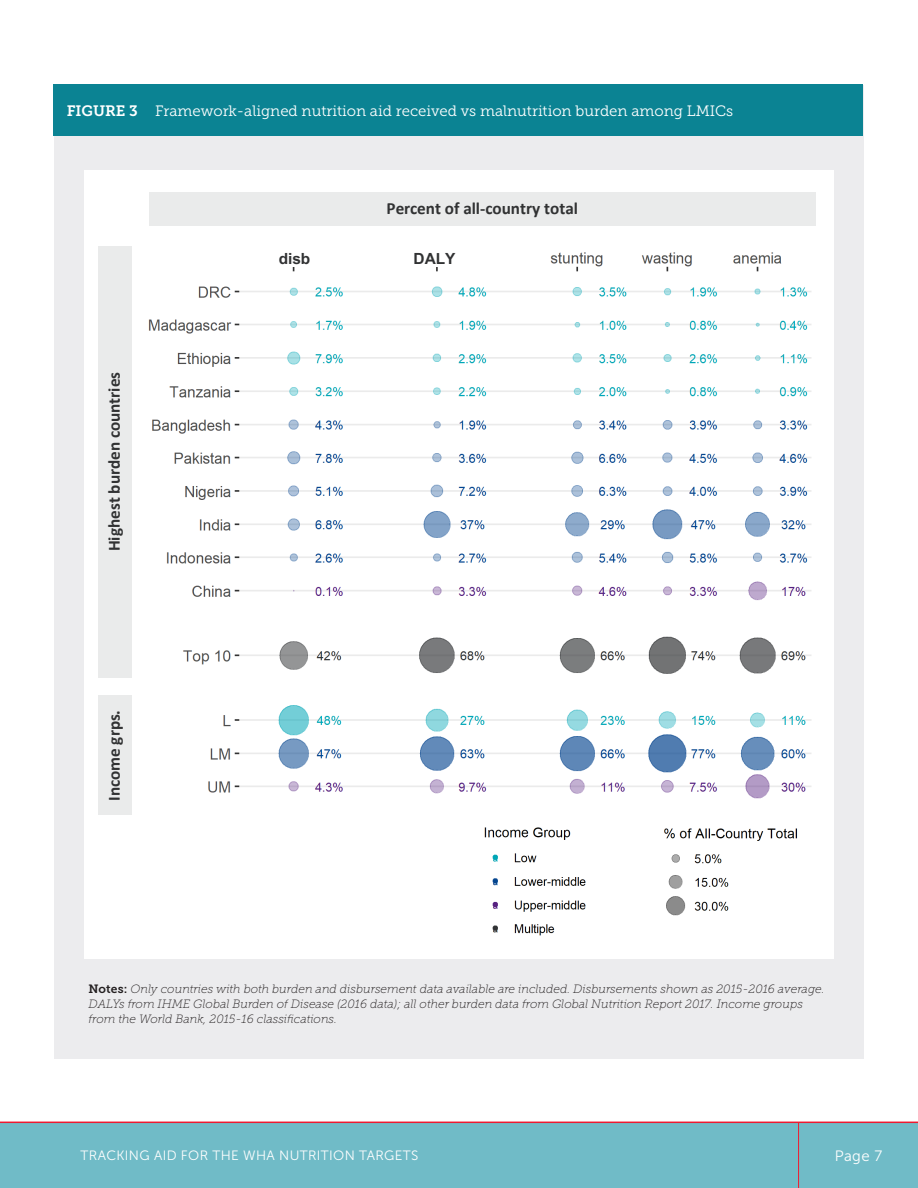
<style>
.page{position:relative;width:918px;height:1188px;background:#fff}
.page>*{position:absolute;margin:0;border:0;box-sizing:border-box;transform-origin:0 0}
.t1{font:700 17.1px "Calibri";color:#313233}
.t2{font:700 15.45px "Arial";color:#313233}
.t3{font:15px "Museo Slab 300";color:#fff}
.t4{font:15px "Museo Sans 300";color:#fff}
.t5{font:13.5px "Museo Sans 300";letter-spacing:.025em;color:#fff}
.Figure_note{font:italic 12px/15px "Museo Slab 100";color:#231f20}
.s1{font-family:"Museo Slab 700"}
.s2{font-family:"Museo Slab 700";font-style:normal}
</style>
<div class="page">
<div style="left:0;top:1123px;width:918px;height:65px;background:#70bbc7"></div>
<hr style="left:0;top:1122px;width:918px;height:1px;background:#ee1a30">
<hr style="left:798px;top:1122px;width:1px;height:66px;background:#ee1a30">
<div style="left:54px;top:85px;width:810px;height:974px;background:#ececee"></div>
<div style="left:53px;top:85px;width:810px;height:51px;background:#0b8393"></div>
<div style="left:84px;top:170px;width:750px;height:789px;background:#fff"></div>
<img style="left:117px;top:267px;width:237px;height:526px">
<div style="left:98px;top:246px;width:34px;height:432px;background:#eaebeb"></div>
<div style="left:98px;top:696px;width:34px;height:119px;background:#eaebeb"></div>
<img style="left:525px;top:252px;width:286px;height:547px">
<img style="left:354px;top:267px;width:171px;height:527px">
<div style="left:149px;top:193px;width:666px;height:33px;background:#eaebeb"></div>
<img style="left:664px;top:828px;width:134px;height:88px">
<img style="left:484px;top:827px;width:102px;height:109px">
<p class="t3" style="left:67px;top:103px;width:668px"><span class="s1">FIGURE 3</span> Framework-aligned nutrition aid received vs malnutrition burden among LMICs</p>
<p class="t1" style="left:386px;top:196px;width:193px">Percent of all-country total</p>
<p class="t1" style="left:102px;top:551px;width:181px;rotate:-90deg">Highest burden countries</p>
<p class="t1" style="left:102px;top:801px;width:92px;rotate:-90deg">Income grps.</p>
<p class="t2" style="left:279px;top:247px;width:33px">disb</p>
<p class="t2" style="left:414px;top:247px;width:43px">DALY</p>
<p class="Figure_note" style="left:89px;top:982px;width:738px"><span class="s2">Notes:</span> Only countries with both burden and disbursement data available are included. Disbursements shown as 2015-2016 average.<br>DALYs from IHME Global Burden of Disease (2016 data); all other burden data from Global Nutrition Report 2017. Income groups from the World Bank, 2015-16 classifications.</p>
<p class="t5" style="left:81px;top:1148px;width:339px">TRACKING AID FOR THE WHA NUTRITION TARGETS</p>
<p class="t4" style="left:835px;top:1148px;width:49px">Page 7</p>
</div>
